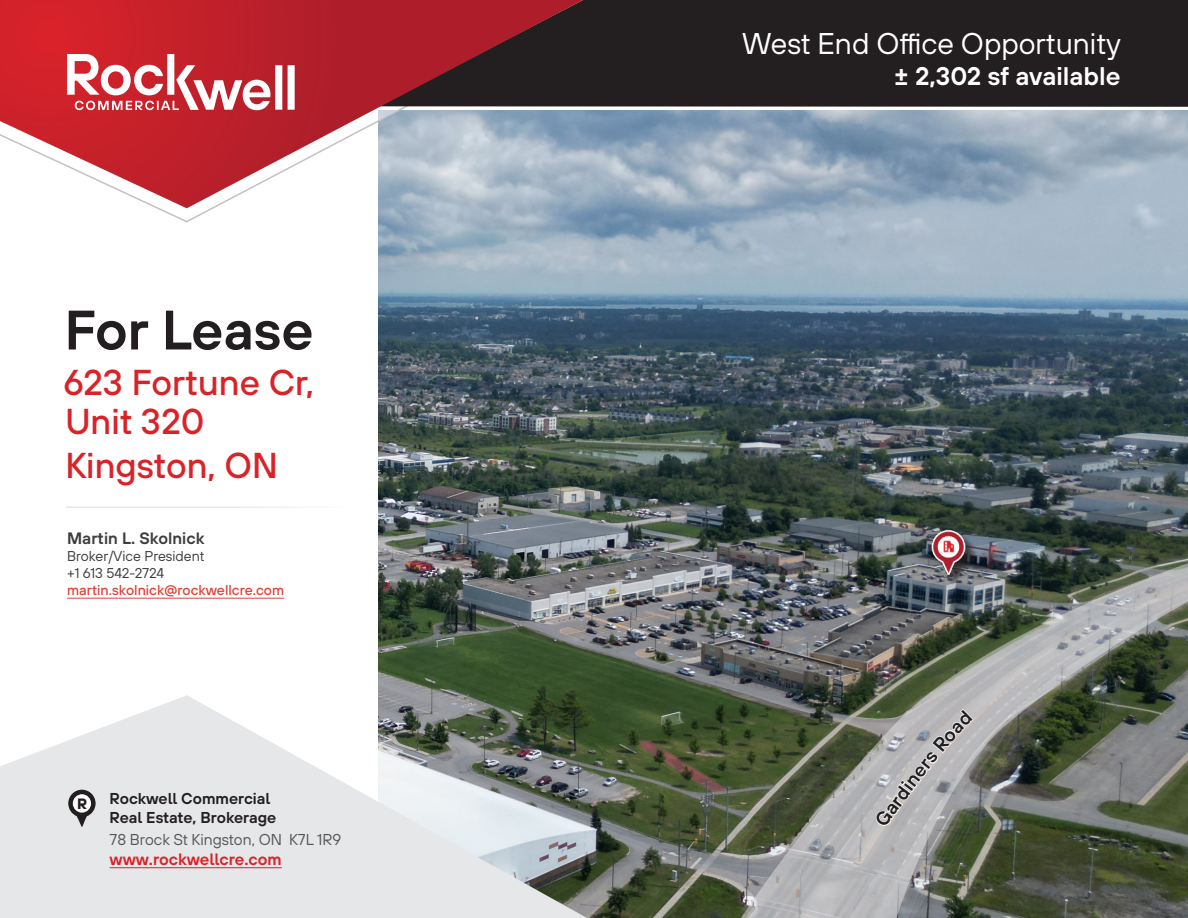
<style>
.page{position:relative;width:1188px;height:918px;background:#fff}
.page>*{position:absolute;margin:0;border:0;box-sizing:border-box;transform-origin:0 0}
.For_Lease_Header{font:55.5px "TT Hoves Pro Dm Bd";color:#231f20}
.Location_Header___Front_page{font:500 36px/39px "TT Hoves Pro";color:#da2329}
.Property_Descriptor{font:30px "TT Hoves Pro";color:#fff}
.Property_Descriptor-2{font:25.5px "TT Hoves Pro Dm Bd";color:#fff}
.t1{font:16.5px "TT Hoves Pro Dm Bd";color:#da2329}
.Broker-Rep_Names{font:16.5px "TT Hoves Pro Dm Bd";color:#3e3e3f}
.t2{font:15.75px/18.9px "TT Hoves Pro Dm Bd";color:#231f20}
.t3{font:15.75px "TT Hoves Pro";color:#57585a}
.t4{font:700 15px "TT Hoves Pro";color:#231f20}
.Broker-Rep_Contact_Info{font:500 14.25px "TT Hoves Pro";color:#dd4234}
.Broker-Rep_Contact_Info-2{font:14.25px "TT Hoves Pro";color:#3e3e3f}
.Broker-Rep_Contact_Info-3{font:14.25px "TT Hoves Pro";letter-spacing:-.02em;color:#3e3e3f}
</style>
<div class="page">
<img style="left:378px;top:110px;width:810px;height:808px">
<hr style="left:67px;top:598px;width:217px;height:1px;background:#dd4234">
<svg style="left:156px;top:110px;width:485px;height:113px"></svg>
<div style="left:583px;top:0;width:605px;height:107px;background:#231f20"></div>
<hr style="left:66px;top:506px;width:287px;height:2px;background:#e6e7e9">
<svg style="left:0;top:0;width:583px;height:208px"></svg>
<svg style="left:67px;top:54px;width:228px;height:56px"></svg>
<svg style="left:0;top:695px;width:587px;height:223px;background:#d2d4d5"></svg>
<hr style="left:110px;top:867px;width:172px;height:1px;background:#da2329">
<svg style="left:68px;top:790px;width:28px;height:37px"></svg>
<div style="left:73px;top:794px;width:18px;height:19px;background:#fff;border-radius:50%"></div>
<img style="left:741px;top:563px;width:447px;height:355px">
<div style="left:934px;top:533px;width:42px;height:53px;background:#231f20;opacity:.75"></div>
<img style="left:927px;top:531px;width:43px;height:44px">
<svg style="left:874px;top:710px;width:99px;height:118px;background:#afafaf"></svg>
<p class="For_Lease_Header" style="left:65px;top:291px;width:250px">For Lease</p>
<p class="Location_Header___Front_page" style="left:63px;top:363px;width:252px">623 Fortune Cr,<br>Unit 320</p>
<p class="Location_Header___Front_page" style="left:66px;top:446px;width:214px">Kingston, ON</p>
<p class="Broker-Rep_Names" style="left:67px;top:526px;width:139px">Martin L. Skolnick</p>
<p class="Broker-Rep_Contact_Info-2" style="left:67px;top:547px;width:139px">Broker/Vice President</p>
<p class="Broker-Rep_Contact_Info-3" style="left:67px;top:564px;width:99px">+1 613 542-2724</p>
<p class="Broker-Rep_Contact_Info" style="left:67px;top:580px;width:219px">martin.skolnick@rockwellcre.com</p>
<p class="t4" style="left:77px;top:792px;width:12px">R</p>
<p class="t2" style="left:110px;top:789px;width:168px">Rockwell Commercial<br>Real Estate, Brokerage</p>
<p class="t3" style="left:110px;top:829px;width:233px">78 Brock St Kingston, ON K7L 1R9</p>
<p class="t1" style="left:110px;top:847px;width:174px">www.rockwellcre.com</p>
<p class="Property_Descriptor" style="left:742px;top:24px;width:381px">West End Office Opportunity</p>
<p class="Property_Descriptor-2" style="left:895px;top:58px;width:227px">± 2,302 sf available</p>
</div>
